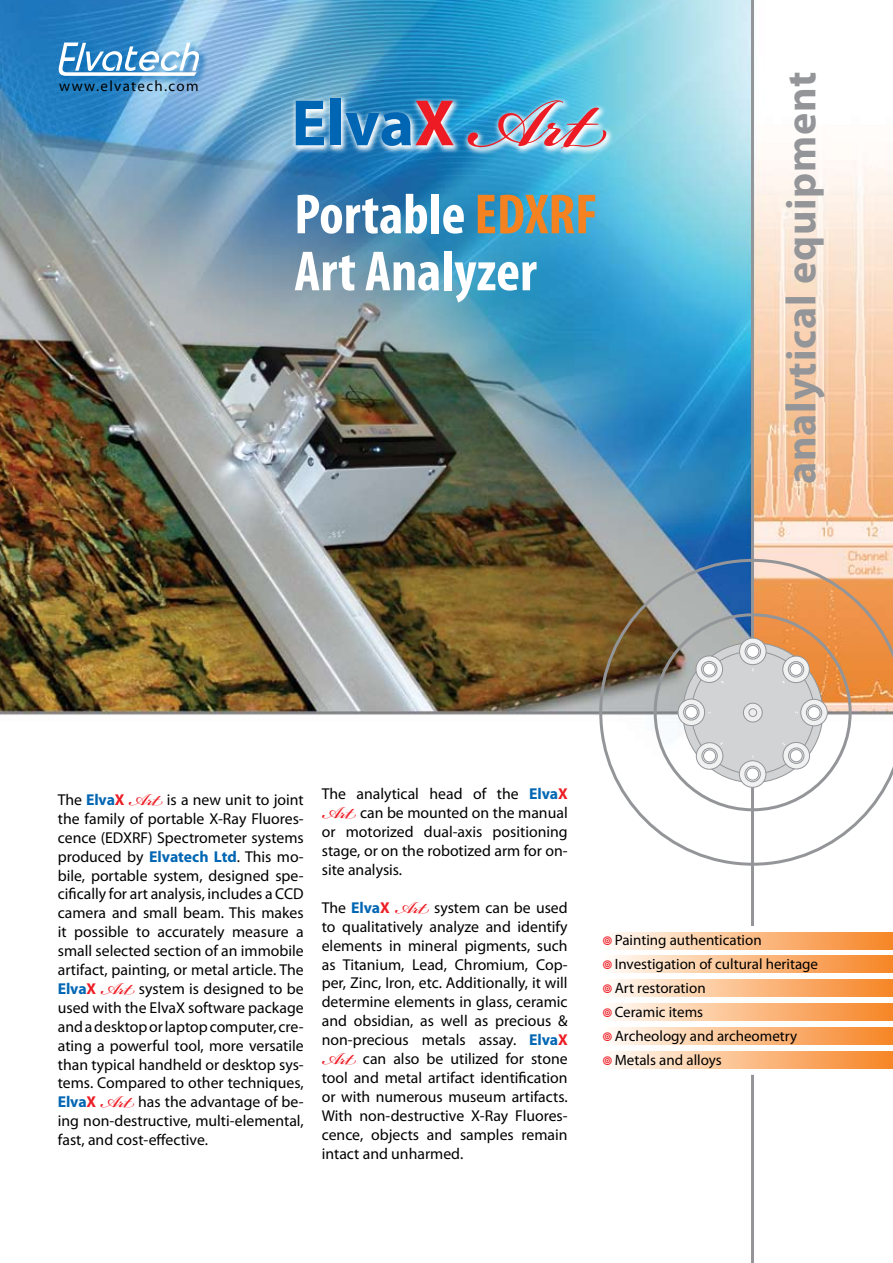
<style>
.page{position:relative;width:893px;height:1263px;background:#fff}
.page>*{position:absolute;margin:0;border:0;box-sizing:border-box;transform-origin:0 0}
.t1{font:700 66px "Myriad Pro";color:#0066b3}
.t2{font:700 condensed 57px/57px "Myriad Pro";color:#fff}
.t3{font:700 42px "Myriad Pro";letter-spacing:.02em;color:#939598}
.t4{font:15.75px/18.9px "Myriad Pro";color:#000;text-align:justify}
.t5{font:15px/24px "Myriad Pro";color:#000}
.t6{font:15px "Myriad Pro";letter-spacing:.09em;color:#000}
.s1{color:#ed1c24}
.s2{font-family:"Bickham Script Pro";font-weight:600;font-size:105px;color:#ed1c24}
.s3{color:#f58220}
.s4{font-weight:700;color:#0066b3}
.s5{font-weight:700;color:#ed1c24}
.s6{font-family:"Bickham Script Pro";font-weight:600;font-size:25.5px;color:#ed1c24}
</style>
<div class="page">
<div style="left:603px;top:932px;width:290px;height:17px;background:linear-gradient(to right,#fffbf5,#f68425)"></div>
<div style="left:603px;top:955px;width:290px;height:17px;background:linear-gradient(to right,#fffbf5,#f68425)"></div>
<div style="left:603px;top:1003px;width:290px;height:17px;background:linear-gradient(to right,#fffbf5,#f68425)"></div>
<div style="left:603px;top:1051px;width:290px;height:17px;background:linear-gradient(to right,#fffbf5,#f68425)"></div>
<div style="left:603px;top:980px;width:290px;height:17px;background:linear-gradient(to right,#fffbf5,#f68425)"></div>
<div style="left:603px;top:1028px;width:290px;height:17px;background:linear-gradient(to right,#fffbf5,#f68425)"></div>
<img style="left:0;top:0;width:893px;height:715px">
<hr style="left:751px;top:0;width:3px;height:926px;background:#939598">
<hr style="left:751px;top:1075px;width:3px;height:188px;background:#939598">
<svg style="left:599px;top:559px;width:294px;height:307px"></svg>
<img style="left:290px;top:93px;width:603px;height:266px">
<div style="left:57px;top:41px;width:158px;height:50px;background:#0066b3;opacity:.87"></div>
<svg style="left:59px;top:43px;width:140px;height:33px"></svg>
<svg style="left:603px;top:936px;width:9px;height:9px"></svg>
<svg style="left:603px;top:960px;width:9px;height:9px"></svg>
<svg style="left:603px;top:984px;width:9px;height:9px"></svg>
<svg style="left:603px;top:1008px;width:9px;height:9px"></svg>
<svg style="left:603px;top:1032px;width:9px;height:9px"></svg>
<svg style="left:603px;top:1056px;width:9px;height:9px"></svg>
<p class="t6" style="left:59px;top:76px;width:141px">www.elvatech.com</p>
<h3 class="t3" style="left:774px;top:484px;width:415px;rotate:-90deg">analytical equipment</h3>
<h1 class="t1" style="left:291px;top:80px;width:317px">Elva<span class="s1">X</span> <span class="s2">Art</span></h1>
<h2 class="t2" style="left:294px;top:185px;width:305px">Portable <span class="s3">EDXRF<br></span>Art Analyzer</h2>
<p class="t4" style="left:58px;top:790px;width:247px">The <span class="s4">Elva</span><span class="s5">X</span> <span class="s6">Art</span> is a new unit to joint the family of portable X-Ray Fluores&shy;cence (EDXRF) Spectrometer systems produced by <span class="s4">Elvatech Ltd</span>. This mo&shy;bile, portable system, designed spe&shy;cifically for art analysis, includes a CCD camera and small beam. This makes it possible to accurately measure a small selected section of an immobile artifact, painting, or metal article. The <span class="s4">Elva</span><span class="s5">X</span> <span class="s6">Art</span> system is designed to be used with the ElvaX software package and a desktop or laptop computer, cre&shy;ating a powerful tool, more versatile than typical handheld or desktop sys&shy;tems. Compared to other techniques, <span class="s4">Elva</span><span class="s5">X</span> <span class="s6">Art</span> has the advantage of be&shy;ing non-destructive, multi-elemental, fast, and cost-effective.</p>
<p class="t4" style="left:322px;top:784px;width:247px">The analytical head of the <span class="s4">Elva</span><span class="s5">X </span><span class="s6">Art</span> can be mounted on the manual or motorized dual-axis positioning stage, or on the robotized arm for on&shy;site analysis.</p>
<p class="t4" style="left:322px;top:898px;width:247px">The <span class="s4">Elva</span><span class="s5">X</span> <span class="s6">Art</span> system can be used to qualitatively analyze and identify elements in mineral pigments, such as Titanium, Lead, Chromium, Cop&shy;per, Zinc, Iron, etc. Additionally, it will determine elements in glass, ceramic and obsidian, as well as precious &amp; non-precious metals assay. <span class="s4">Elva</span><span class="s5">X </span><span class="s6">Art</span> can also be utilized for stone tool and metal artifact identification or with numerous museum artifacts.<br>With non-destructive X-Ray Fluores&shy;cence, objects and samples remain intact and unharmed.</p>
<p class="t5" style="left:615px;top:927px;width:205px">Painting authentication<br>Investigation of cultural heritage<br>Art restoration<br>Ceramic items<br>Archeology and archeometry<br>Metals and alloys</p>
</div>
